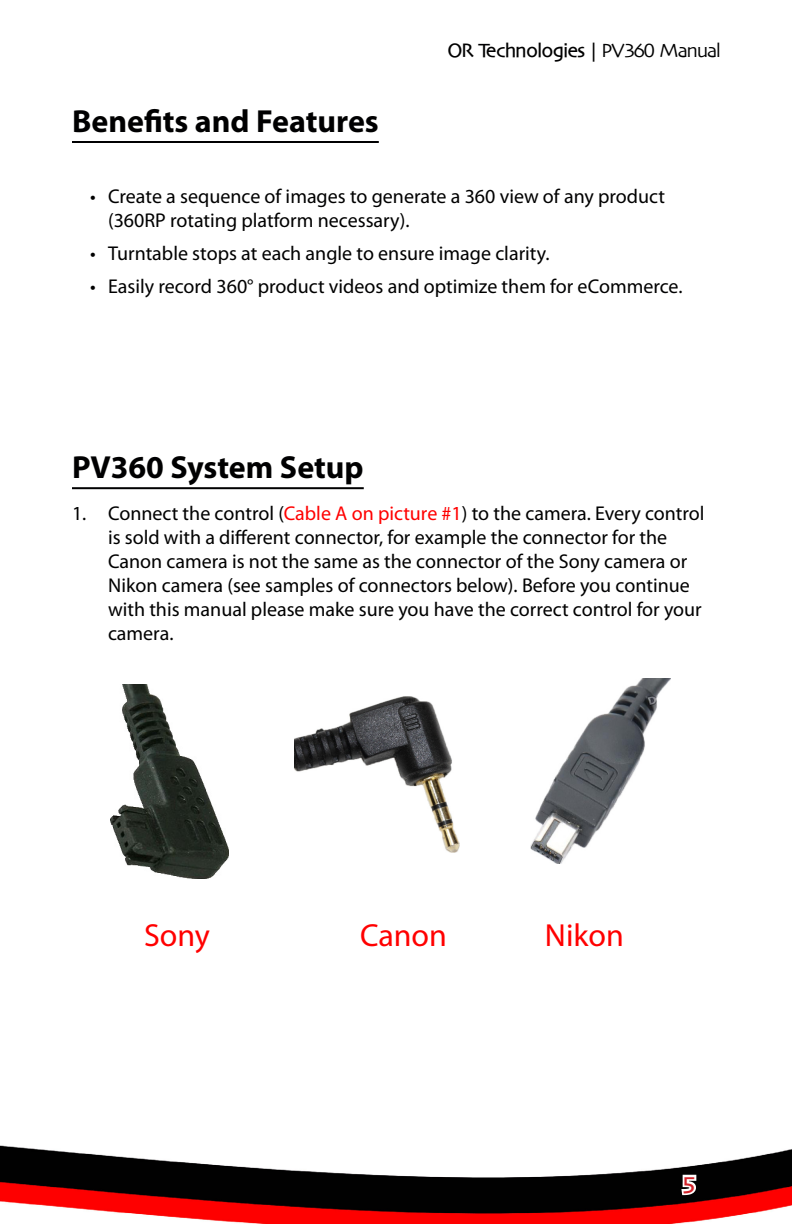
<style>
.page{position:relative;width:792px;height:1224px;background:#fff}
.page>*{position:absolute;margin:0;border:0;box-sizing:border-box;transform-origin:0 0}
.Title-Main_short_rul{font:700 32px "Myriad Pro";color:#000001}
.Bullet_Points{font:32px "Myriad Pro";color:#f00}
.t1{font:700 24px "Skia MK";color:#d1232a}
.Bullet_Points-2{font:20px/24px "Myriad Pro";color:#000001}
.Normal_-_Bullets_Ind{font:20px/24px "Myriad Pro";color:#000001}
.t2{font:700 20px "Skia MK";color:#000001}
.s1{font-weight:400}
.s2{color:#f00}
</style>
<div class="page">
<img style="left:0;top:1145px;width:792px;height:79px">
<hr style="left:72px;top:141px;width:307px;height:2px;background:#000001">
<hr style="left:72px;top:487px;width:292px;height:2px;background:#000001">
<svg style="left:679px;top:1173px;width:20px;height:25px"></svg>
<img style="left:110px;top:684px;width:118px;height:195px">
<img style="left:294px;top:696px;width:166px;height:157px">
<img style="left:530px;top:679px;width:140px;height:185px">
<p class="Title-Main_short_rul" style="left:72px;top:103px;width:308px">Benefits and Features</p>
<p class="t2" style="left:447px;top:38px;width:274px">OR Technologies | <span class="s1">PV360 Manual</span></p>
<p class="Normal_-_Bullets_Ind" style="left:108px;top:185px;width:559px;text-indent:-18px">• Create a sequence of images to generate a 360 view of any product (360RP rotating platform necessary).</p>
<p class="Normal_-_Bullets_Ind" style="left:90px;top:242px;width:459px">• Turntable stops at each angle to ensure image clarity.</p>
<p class="Normal_-_Bullets_Ind" style="left:90px;top:275px;width:592px">• Easily record 360° product videos and optimize them for eCommerce.</p>
<p class="Title-Main_short_rul" style="left:72px;top:449px;width:293px">PV360 System Setup</p>
<p class="Bullet_Points-2" style="left:108px;top:502px;width:598px;text-indent:-36px">1. Connect the control (<span class="s2">Cable A on picture #1</span>) to the camera. Every control is sold with a different connector, for example the connector for the Canon camera is not the same as the connector of the Sony camera or Nikon camera (see samples of connectors below). Before you continue with this manual please make sure you have the correct control for your camera.</p>
<p class="Bullet_Points" style="left:144px;top:918px;width:67px">Sony</p>
<p class="Bullet_Points" style="left:360px;top:918px;width:88px">Canon</p>
<p class="Bullet_Points" style="left:545px;top:918px;width:81px">Nikon</p>
<p class="t1" style="left:682px;top:1170px;width:13px">5</p>
</div>
